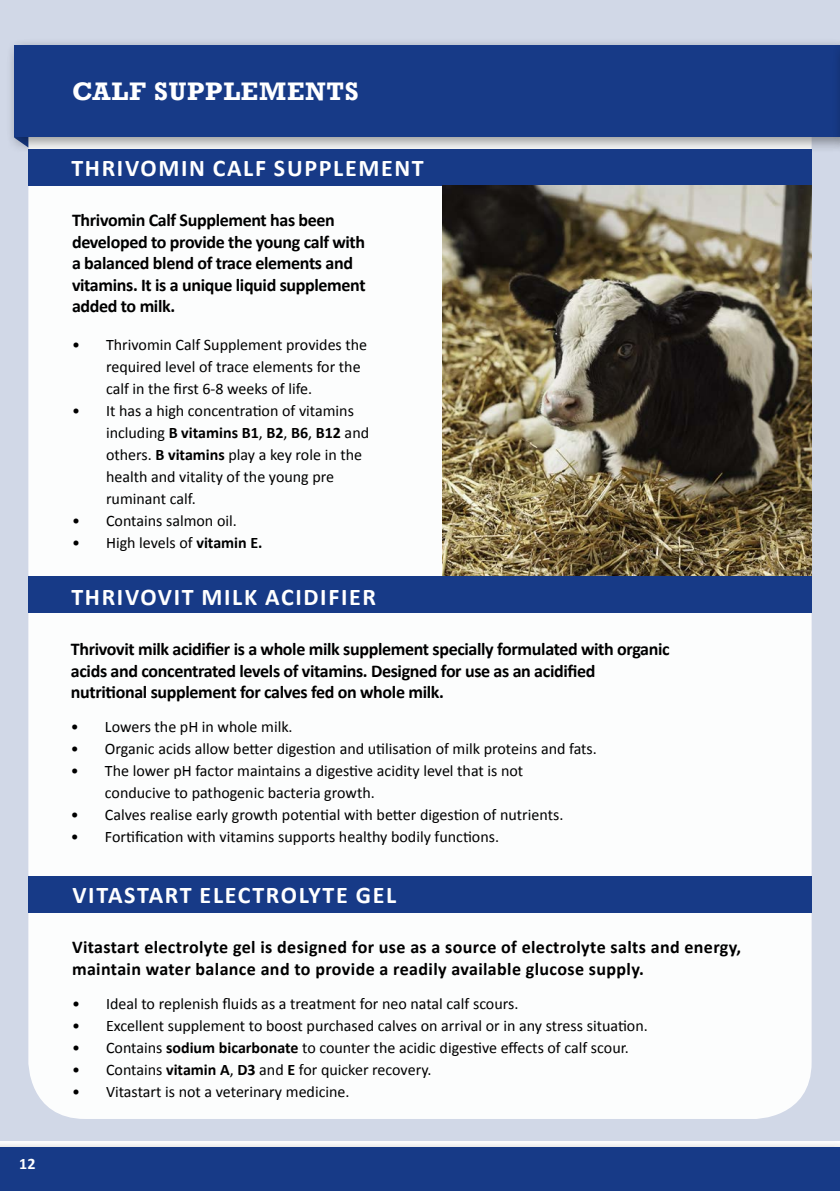
<style>
.page{position:relative;width:840px;height:1191px;background:#fff}
.page>*{position:absolute;margin:0;border:0;box-sizing:border-box;transform-origin:0 0}
.t1{font:700 26px "Rockwell";letter-spacing:.03em;color:#fff}
.t2{font:700 24px "Calibri";letter-spacing:.07em;color:#fff}
.t3{font:700 18px/21.6px "Calibri";letter-spacing:-.02em;color:#000}
.t4{font:700 18px/21.6px "Calibri";letter-spacing:.02em;color:#000}
.t5{font:16px/22px "Calibri";color:#000}
.t6{font:700 16px "Calibri";color:#fff}
.s1{font-weight:700}
</style>
<div class="page">
<div style="left:0;top:0;width:839px;height:1139px;background:#d1d8e7"></div>
<div style="left:28px;top:82px;width:783px;height:1037px;background:#fff;border-radius:57px"></div>
<div style="left:0;top:1139px;width:839px;height:52px;background:#000;opacity:.4"></div>
<div style="left:0;top:1147px;width:839px;height:44px;background:#173a87"></div>
<div style="left:6px;top:37px;width:833px;height:116px;background:#000;opacity:.4"></div>
<div style="left:14px;top:45px;width:825px;height:92px;background:#173a87"></div>
<div style="left:831px;top:37px;width:8px;height:116px;background:#000;opacity:.4"></div>
<hr style="left:839px;top:45px;width:1px;height:92px;background:#ef7d00">
<div style="left:28px;top:149px;width:783px;height:37px;background:#173a87"></div>
<img style="left:442px;top:186px;width:369px;height:390px">
<div style="left:28px;top:576px;width:783px;height:37px;background:#173a87"></div>
<div style="left:28px;top:876px;width:783px;height:36px;background:#173a87"></div>
<p class="t6" style="left:19px;top:1153px;width:18px">12</p>
<h1 class="t1" style="left:72px;top:75px;width:288px">CALF SUPPLEMENTS</h1>
<h2 class="t2" style="left:71px;top:152px;width:354px">THRIVOMIN CALF SUPPLEMENT</h2>
<p class="t3" style="left:72px;top:209px;width:295px">Thrivomin Calf Supplement has been developed to provide the young calf with a balanced blend of trace elements and vitamins. It is a unique liquid supplement added to milk.</p>
<p class="t5" style="left:106px;top:334px;width:262px;text-indent:-34px">• Thrivomin Calf Supplement provides the required level of trace elements for the calf in the first 6-8 weeks of life.</p>
<p class="t5" style="left:106px;top:400px;width:264px;text-indent:-34px">• It has a high concentration of vitamins including <span class="s1">B vitamins B1</span>, <span class="s1">B2</span>, <span class="s1">B6</span>, <span class="s1">B12</span> and others. <span class="s1">B vitamins</span> play a key role in the health and vitality of the young pre ruminant calf.</p>
<p class="t5" style="left:72px;top:510px;width:166px">• Contains salmon oil.</p>
<p class="t5" style="left:72px;top:532px;width:192px">• High levels of <span class="s1">vitamin E.</span></p>
<h2 class="t2" style="left:71px;top:581px;width:306px">THRIVOVIT MILK ACIDIFIER</h2>
<p class="t3" style="left:71px;top:638px;width:600px">Thrivovit milk acidifier is a whole milk supplement specially formulated with organic acids and concentrated levels of vitamins. Designed for use as an acidified nutritional supplement for calves fed on whole milk.</p>
<p class="t5" style="left:71px;top:716px;width:223px">• Lowers the pH in whole milk.</p>
<p class="t5" style="left:71px;top:738px;width:527px">• Organic acids allow better digestion and utilisation of milk proteins and fats.</p>
<p class="t5" style="left:105px;top:760px;width:419px;text-indent:-34px">• The lower pH factor maintains a digestive acidity level that is not conducive to pathogenic bacteria growth.</p>
<p class="t5" style="left:71px;top:804px;width:493px">• Calves realise early growth potential with better digestion of nutrients.</p>
<p class="t5" style="left:71px;top:826px;width:429px">• Fortification with vitamins supports healthy bodily functions.</p>
<h2 class="t2" style="left:72px;top:879px;width:325px">VITASTART ELECTROLYTE GEL</h2>
<p class="t4" style="left:72px;top:936px;width:670px">Vitastart electrolyte gel is designed for use as a source of electrolyte salts and energy, maintain water balance and to provide a readily available glucose supply.</p>
<p class="t5" style="left:72px;top:992px;width:447px">• Ideal to replenish fluids as a treatment for neo natal calf scours.</p>
<p class="t5" style="left:72px;top:1014px;width:577px">• Excellent supplement to boost purchased calves on arrival or in any stress situation.</p>
<p class="t5" style="left:72px;top:1036px;width:558px">• Contains <span class="s1">sodium bicarbonate</span> to counter the acidic digestive effects of calf scour.</p>
<p class="t5" style="left:72px;top:1058px;width:361px">• Contains <span class="s1">vitamin A</span>, <span class="s1">D3</span> and <span class="s1">E</span> for quicker recovery.</p>
<p class="t5" style="left:72px;top:1080px;width:279px">• Vitastart is not a veterinary medicine.</p>
</div>
